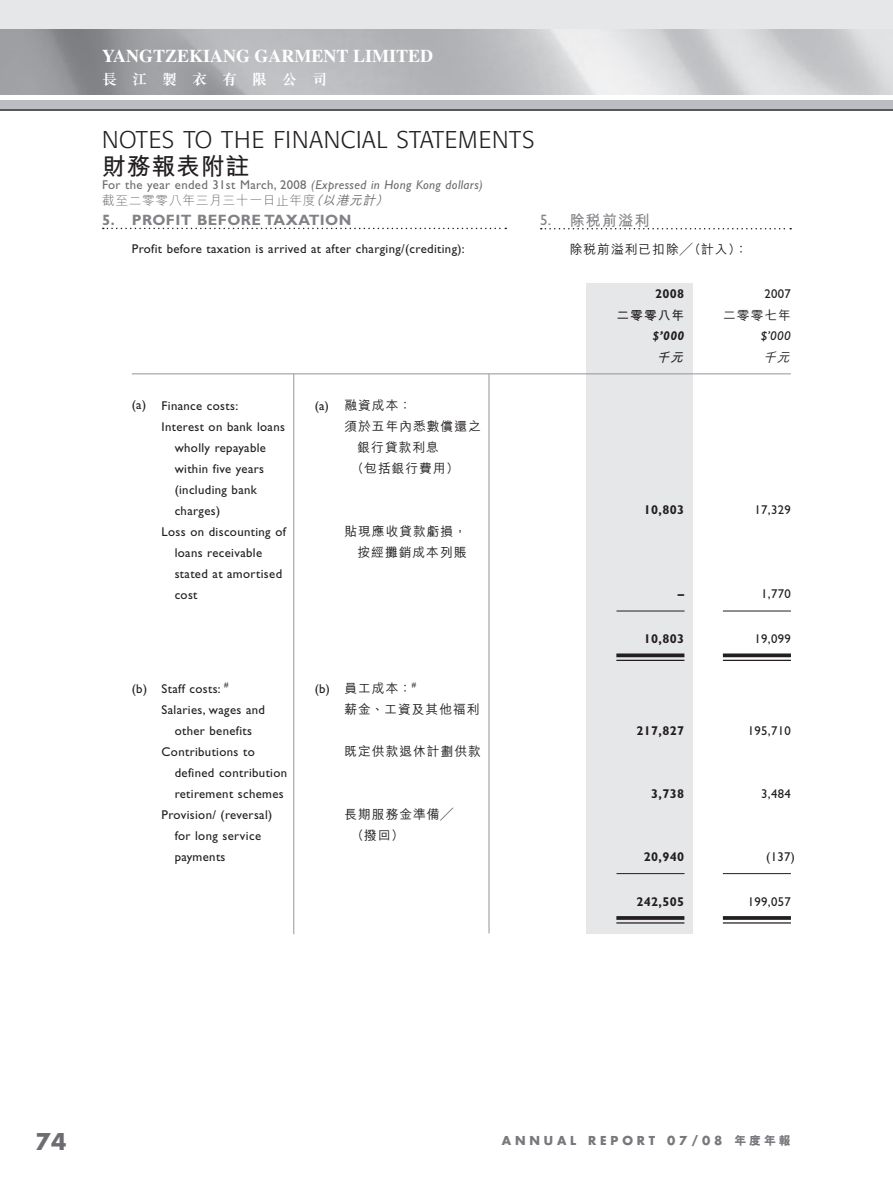
<style>
.page{position:relative;width:893px;height:1191px;background:#fff}
.page>*{position:absolute;margin:0;border:0;box-sizing:border-box;transform-origin:0 0}
.t1{font:300 24px "Formata";letter-spacing:.03em;color:#231f20}
.t2{font:24px "M Hei HK Bold B5 pc H";letter-spacing:.03em;color:#231f20}
.t3{font:700 22.5px "Futura Std";color:#6c6d70}
.t4{font:700 18px "Times LT Std";color:#fff}
.t5{font:700 15px "Gill Sans Std";letter-spacing:.03em;color:#808285}
.t6{font:15px "M Sung HK Bold B5 pc H";letter-spacing:1em;color:#fff}
.t7{font:15px "M Hei HK Bold B5 pc H";letter-spacing:.08em;color:#808285}
.t8{font:12.75px/21px "Gill Sans Std";letter-spacing:.03em;color:#231f20}
.t9{font:12.75px "M Hei HK Medium B5 pc H";letter-spacing:.08em;color:#231f20}
.t10{font:12.75px "Gill Sans Std";letter-spacing:.03em;color:#6c6d70}
.t11{font:700 12.75px "Gill Sans Std";letter-spacing:.03em;color:#231f20}
.t12{font:12.75px "M Hei HK Light B5 pc H";letter-spacing:.05em;color:#6c6d70}
.t13{font:12.75px "M Hei HK Bold B5 pc H";letter-spacing:.08em;color:#231f20}
.t14{font:italic 700 12.75px "Gill Sans Std";color:#231f20}
.t15{font:italic 12.75px "Gill Sans Std";color:#231f20}
.t16{font:italic 12.75px "M Hei HK Bold B5 pc H";color:#231f20}
.t17{font:italic 12.75px "M Hei HK Medium B5 pc H";color:#231f20}
.t18{font:700 12px "Futura Std";letter-spacing:.32em;color:#76787b}
.t19{font:7.5px "Gill Sans Std";color:#231f20}
.s1{font-style:italic}
.s2{font-family:"M Hei HK Medium B5 pc H";font-style:italic}
.s3{font-family:"Gill Sans Std"}
.s4{font-family:"M Hei HK Xbold B5 pc H";font-weight:400}
</style>
<div class="page">
<div style="left:0;top:38px;width:893px;height:72px;background:#bcbdc0"></div>
<div style="left:0;top:0;width:893px;height:55px;background:#e6e7e9"></div>
<div style="left:0;top:94px;width:893px;height:6px;background:#fff"></div>
<img style="left:0;top:30px;width:893px;height:64px">
<svg style="left:103px;top:228px;width:403px;height:1px"></svg>
<div style="left:587px;top:283px;width:106px;height:650px;background:#e6e7e9"></div>
<hr style="left:132px;top:373px;width:659px;height:1px;background:#939598">
<hr style="left:293px;top:374px;width:1px;height:560px;background:#939598">
<hr style="left:489px;top:374px;width:1px;height:559px;background:#939598">
<hr style="left:616px;top:610px;width:68px;height:1px;background:#231f20">
<hr style="left:723px;top:610px;width:68px;height:1px;background:#231f20">
<svg style="left:616px;top:653px;width:68px;height:4px"></svg>
<hr style="left:616px;top:659px;width:68px;height:2px;background:#231f20">
<svg style="left:723px;top:653px;width:68px;height:4px"></svg>
<hr style="left:723px;top:659px;width:68px;height:2px;background:#231f20">
<hr style="left:616px;top:873px;width:68px;height:1px;background:#231f20">
<hr style="left:723px;top:873px;width:68px;height:1px;background:#231f20">
<svg style="left:616px;top:916px;width:68px;height:4px"></svg>
<hr style="left:616px;top:922px;width:68px;height:1px;background:#231f20">
<svg style="left:723px;top:916px;width:68px;height:4px"></svg>
<hr style="left:723px;top:922px;width:68px;height:1px;background:#231f20">
<svg style="left:541px;top:228px;width:250px;height:1px"></svg>
<h3 class="t4" style="left:102px;top:49px;width:333px">YANGTZEKIANG GARMENT LIMITED</h3>
<p class="t6" style="left:102px;top:73px;width:226px">長江製衣有限公司</p>
<h1 class="t1" style="left:102px;top:125px;width:434px">NOTES TO THE FINANCIAL STATEMENTS</h1>
<h1 class="t2" style="left:102px;top:156px;width:149px">財務報表附註</h1>
<p class="t10" style="left:102px;top:180px;width:382px">For the year ended 31st March, 2008 <span class="s1">(Expressed in Hong Kong dollars)</span></p>
<p class="t12" style="left:102px;top:195px;width:291px">截至二零零八年三月三十一日止年度<span class="s2">（以港元計）</span></p>
<p class="t5" style="left:102px;top:214px;width:251px">5. PROFIT BEFORE TAXATION</p>
<p class="t8" style="left:132px;top:239px;width:334px">Profit before taxation is arrived at after charging/(crediting):</p>
<p class="t7" style="left:540px;top:215px;width:111px"><span class="s3">5.</span> 除稅前溢利</p>
<p class="t9" style="left:570px;top:244px;width:179px">除稅前溢利已扣除╱（計入）：</p>
<p class="t8" style="left:132px;top:396px;width:108px">(a) Finance costs:</p>
<p class="t9" style="left:315px;top:400px;width:98px"><span class="s3">(a)</span> 融資成本：</p>
<p class="t8" style="left:162px;top:417px;width:125px">Interest on bank loans</p>
<p class="t9" style="left:344px;top:421px;width:138px">須於五年內悉數償還之</p>
<p class="t8" style="left:175px;top:438px;width:93px">wholly repayable</p>
<p class="t9" style="left:358px;top:442px;width:83px">銀行貸款利息</p>
<p class="t8" style="left:175px;top:459px;width:91px">within five years</p>
<p class="t9" style="left:351px;top:463px;width:109px">（包括銀行費用）</p>
<p class="t8" style="left:175px;top:480px;width:84px">(including bank charges)</p>
<p class="t8" style="left:162px;top:522px;width:126px">Loss on discounting of</p>
<p class="t9" style="left:344px;top:526px;width:124px">貼現應收貸款虧損，</p>
<p class="t8" style="left:175px;top:543px;width:89px">loans receivable</p>
<p class="t9" style="left:358px;top:547px;width:110px">按經攤銷成本列賬</p>
<p class="t8" style="left:175px;top:564px;width:109px">stated at amortised cost</p>
<p class="t11" style="left:655px;top:289px;width:31px">2008</p>
<p class="t8" style="left:764px;top:284px;width:28px">2007</p>
<p class="t13" style="left:616px;top:310px;width:69px">二零零八年</p>
<p class="t9" style="left:723px;top:310px;width:69px">二零零七年</p>
<p class="t14" style="left:653px;top:331px;width:33px">$’000</p>
<p class="t15" style="left:761px;top:328px;width:32px">$’000</p>
<p class="t16" style="left:656px;top:352px;width:31px">千元</p>
<p class="t17" style="left:763px;top:352px;width:31px">千元</p>
<p class="t11" style="left:644px;top:505px;width:42px">10,803</p>
<p class="t8" style="left:754px;top:500px;width:38px">17,329</p>
<p class="t11" style="left:678px;top:589px;width:8px">–</p>
<p class="t8" style="left:761px;top:584px;width:31px">1,770</p>
<p class="t11" style="left:644px;top:634px;width:42px">10,803</p>
<p class="t8" style="left:754px;top:629px;width:38px">19,099</p>
<p class="t8" style="left:132px;top:680px;width:90px">(b) Staff costs:</p>
<p class="t19" style="left:224px;top:681px;width:6px">#</p>
<p class="t9" style="left:315px;top:683px;width:98px"><span class="s3">(b)</span> 員工成本：</p>
<p class="t19" style="left:412px;top:681px;width:6px">#</p>
<p class="t8" style="left:162px;top:701px;width:105px">Salaries, wages and</p>
<p class="t9" style="left:344px;top:704px;width:137px">薪金、工資及其他福利</p>
<p class="t8" style="left:175px;top:722px;width:79px">other benefits</p>
<p class="t11" style="left:636px;top:725px;width:49px">217,827</p>
<p class="t8" style="left:748px;top:721px;width:45px">195,710</p>
<p class="t8" style="left:162px;top:743px;width:95px">Contributions to</p>
<p class="t9" style="left:344px;top:746px;width:138px">既定供款退休計劃供款</p>
<p class="t8" style="left:175px;top:764px;width:114px">defined contribution retirement schemes</p>
<p class="t11" style="left:651px;top:788px;width:35px">3,738</p>
<p class="t8" style="left:761px;top:784px;width:31px">3,484</p>
<p class="t8" style="left:162px;top:806px;width:112px">Provision/ (reversal)</p>
<p class="t9" style="left:344px;top:809px;width:110px">長期服務金準備╱</p>
<p class="t8" style="left:175px;top:827px;width:88px">for long service</p>
<p class="t9" style="left:351px;top:830px;width:54px">（撥回）</p>
<p class="t8" style="left:175px;top:848px;width:52px">payments</p>
<p class="t11" style="left:644px;top:851px;width:42px">20,940</p>
<p class="t8" style="left:766px;top:847px;width:30px">(137)</p>
<p class="t11" style="left:636px;top:896px;width:49px">242,505</p>
<p class="t8" style="left:748px;top:892px;width:45px">199,057</p>
<h2 class="t3" style="left:36px;top:1128px;width:32px">74</h2>
<p class="t18" style="left:502px;top:1133px;width:291px">ANNUAL REPORT 07/08 <span class="s4">年度年報</span></p>
</div>
